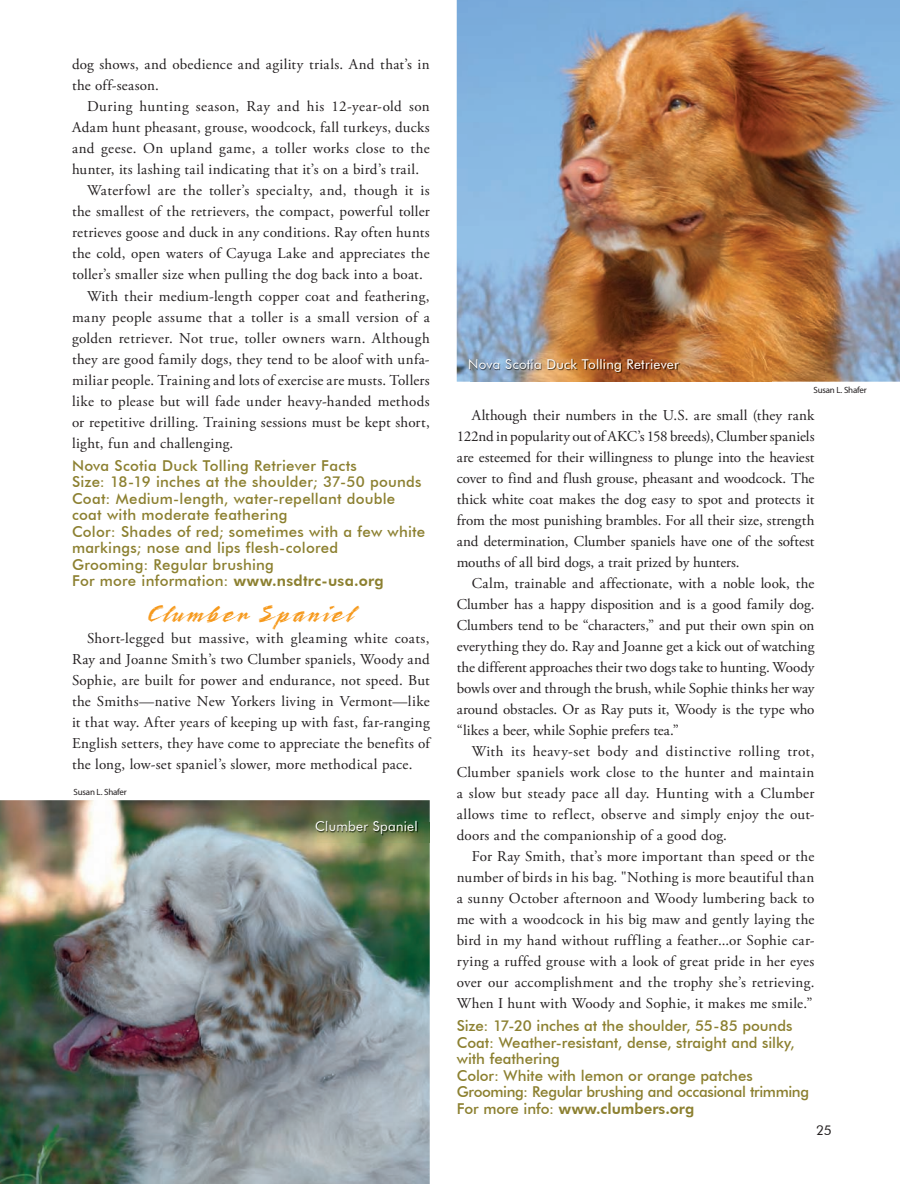
<style>
.page{position:relative;width:900px;height:1184px;background:#fff}
.page>*{position:absolute;margin:0;border:0;box-sizing:border-box;transform-origin:0 0}
.t1{font:25.95px "Bronx Plain";letter-spacing:.02em;color:#f6991c;scale:.89 1}
.t2{font:15px/21px "Adobe Garamond Pro";letter-spacing:.02em;color:#231f20;text-align:justify}
.t3{font:500 15px/16.5px "Futura BT";letter-spacing:.01em;color:#8c8030}
.t4{font:13.5px "Futura BT";letter-spacing:.02em;color:#fff}
.t5{font:13.5px "Futura BT";color:#231f20}
.t6{font:9px "Myriad Pro";letter-spacing:-.025em;color:#231f20}
.s1{font-weight:800}
</style>
<div class="page">
<img style="left:457px;top:0;width:443px;height:382px">
<img style="left:470px;top:360px;width:301px;height:22px">
<img style="left:0;top:800px;width:430px;height:384px">
<img style="left:317px;top:822px;width:113px;height:20px">
<svg style="left:895px;top:0;width:5px;height:5px"></svg>
<p class="t2" style="left:72px;top:55px;width:359px">dog shows, and obedience and agility trials. And that’s in the off-season.</p>
<p class="t2" style="left:87px;top:97px;width:344px">During hunting season, Ray and his 12-year-old son</p>
<p class="t2" style="left:72px;top:118px;width:359px">Adam hunt pheasant, grouse, woodcock, fall turkeys, ducks</p>
<p class="t2" style="left:72px;top:139px;width:359px">and geese. On upland game, a toller works close to the</p>
<p class="t2" style="left:72px;top:160px;width:349px">hunter, its lashing tail indicating that it’s on a bird’s trail.</p>
<p class="t2" style="left:87px;top:181px;width:344px">Waterfowl are the toller’s specialty, and, though it is</p>
<p class="t2" style="left:72px;top:202px;width:359px">the smallest of the retrievers, the compact, powerful toller</p>
<p class="t2" style="left:72px;top:223px;width:359px">retrieves goose and duck in any conditions. Ray often hunts</p>
<p class="t2" style="left:72px;top:244px;width:359px">the cold, open waters of Cayuga Lake and appreciates the</p>
<p class="t2" style="left:72px;top:265px;width:352px">toller’s smaller size when pulling the dog back into a boat.</p>
<p class="t2" style="left:87px;top:286px;width:344px">With their medium-length copper coat and feathering,</p>
<p class="t2" style="left:72px;top:307px;width:359px">many people assume that a toller is a small version of a</p>
<p class="t2" style="left:72px;top:328px;width:359px">golden retriever. Not true, toller owners warn. Although</p>
<p class="t2" style="left:72px;top:349px;width:359px">they are good family dogs, they tend to be aloof with unfa-</p>
<p class="t2" style="left:72px;top:370px;width:359px">miliar people. Training and lots of exercise are musts. Tollers</p>
<p class="t2" style="left:72px;top:391px;width:359px">like to please but will fade under heavy-handed methods</p>
<p class="t2" style="left:72px;top:412px;width:359px">or repetitive drilling. Training sessions must be kept short,</p>
<p class="t2" style="left:72px;top:433px;width:163px">light, fun and challenging.</p>
<p class="t3" style="left:72px;top:457px;width:355px">Nova Scotia Duck Tolling Retriever Facts<br>Size: 18-19 inches at the shoulder; 37-50 pounds Coat: Medium-length, water-repellant double coat with moderate feathering<br>Color: Shades of red; sometimes with a few white markings; nose and lips flesh-colored<br>Grooming: Regular brushing<br>For more information: <span class="s1">www.nsdtrc-usa.org</span></p>
<h1 class="t1" style="left:147px;top:602px;width:235px">Clumber Spaniel</h1>
<p class="t2" style="left:72px;top:628px;width:359px;text-indent:15px">Short-legged but massive, with gleaming white coats, Ray and Joanne Smith’s two Clumber spaniels, Woody and Sophie, are built for power and endurance, not speed. But the Smiths—native New Yorkers living in Vermont—like it that way. After years of keeping up with fast, far-ranging English setters, they have come to appreciate the benefits of the long, low-set spaniel’s slower, more methodical pace.</p>
<p class="t6" style="left:74px;top:786px;width:55px">Susan L. Shafer</p>
<p class="t4" style="left:315px;top:818px;width:104px">Clumber Spaniel</p>
<p class="t4" style="left:468px;top:356px;width:212px">Nova Scotia Duck Tolling Retriever</p>
<p class="t6" style="left:814px;top:385px;width:55px">Susan L. Shafer</p>
<p class="t2" style="left:457px;top:405px;width:359px;text-indent:15px">Although their numbers in the U.S. are small (they rank 122nd in popularity out of AKC’s 158 breeds), Clumber spaniels are esteemed for their willingness to plunge into the heaviest cover to find and flush grouse, pheasant and woodcock. The thick white coat makes the dog easy to spot and protects it from the most punishing brambles. For all their size, strength and determination, Clumber spaniels have one of the softest mouths of all bird dogs, a trait prized by hunters.</p>
<p class="t2" style="left:457px;top:573px;width:359px;text-indent:15px">Calm, trainable and affectionate, with a noble look, the Clumber has a happy disposition and is a good family dog.<br>Clumbers tend to be “characters,” and put their own spin on everything they do. Ray and Joanne get a kick out of watching the different approaches their two dogs take to hunting. Woody bowls over and through the brush, while Sophie thinks her way around obstacles. Or as Ray puts it, Woody is the type who “likes a beer, while Sophie prefers tea.”</p>
<p class="t2" style="left:457px;top:741px;width:359px;text-indent:15px">With its heavy-set body and distinctive rolling trot, Clumber spaniels work close to the hunter and maintain a slow but steady pace all day. Hunting with a Clumber allows time to reflect, observe and simply enjoy the out&shy;doors and the companionship of a good dog.</p>
<p class="t2" style="left:457px;top:846px;width:359px;text-indent:15px">For Ray Smith, that’s more important than speed or the number of birds in his bag. "Nothing is more beautiful than a sunny October afternoon and Woody lumbering back to me with a woodcock in his big maw and gently laying the bird in my hand without ruffling a feather...or Sophie car&shy;rying a ruffed grouse with a look of great pride in her eyes over our accomplishment and the trophy she’s retrieving.<br>When I hunt with Woody and Sophie, it makes me smile.”</p>
<p class="t3" style="left:457px;top:1017px;width:354px">Size: 17-20 inches at the shoulder, 55-85 pounds Coat: Weather-resistant, dense, straight and silky, with feathering<br>Color: White with lemon or orange patches Grooming: Regular brushing and occasional trimming For more info: <span class="s1">www.clumbers.org</span></p>
<p class="t5" style="left:816px;top:1122px;width:17px">25</p>
</div>
